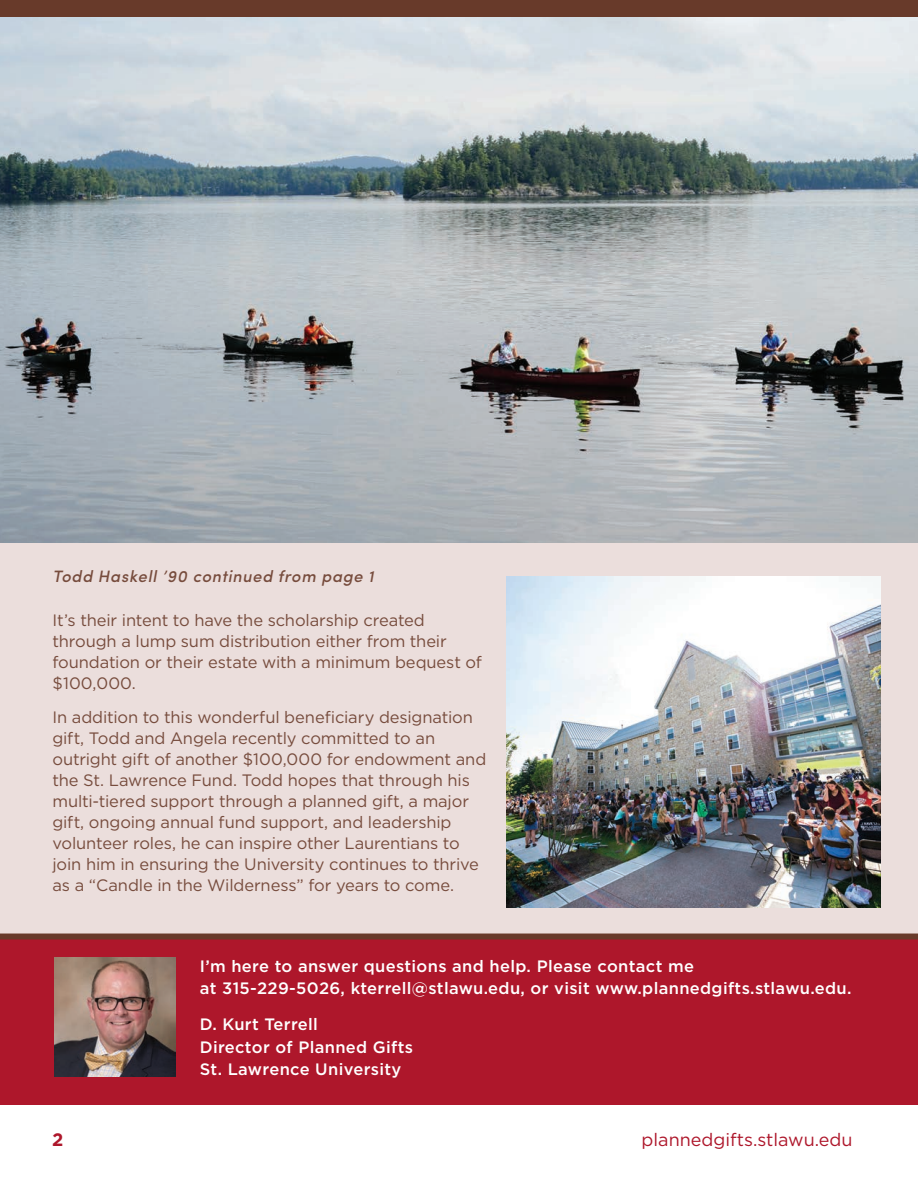
<style>
.page{position:relative;width:918px;height:1188px;background:#fff}
.page>*{position:absolute;margin:0;border:0;box-sizing:border-box;transform-origin:0 0}
.PAGE_FOOTER__gotham{font:18px "Gotham";color:#ae172b}
.PAGE_NUMBER__gotham{font:700 18px "Gotham";color:#ae172b}
.BODY_TEXT__gotham{font:16.5px/21px "Gotham";letter-spacing:-.01em;color:#774c3d}
.CONTACT_INFO__gotham{font:500 16.5px "Gotham";letter-spacing:.02em;color:#fff}
.BODY_TEXT__gotham-2{font:italic 500 16.5px "Sofia Pro";letter-spacing:.045em;color:#774c3d}
</style>
<div class="page">
<div style="left:0;top:499px;width:918px;height:451px;background:#ebdedc"></div>
<div style="left:0;top:937px;width:918px;height:168px;background:#ae172b"></div>
<div style="left:0;top:934px;width:918px;height:6px;background:#683a2a"></div>
<img style="left:0;top:17px;width:918px;height:525px">
<div style="left:0;top:0;width:918px;height:17px;background:#683a2a"></div>
<img style="left:507px;top:576px;width:373px;height:332px">
<img style="left:54px;top:958px;width:121px;height:118px">
<p class="BODY_TEXT__gotham-2" style="left:52px;top:564px;width:323px">Todd Haskell ’90 continued from page 1</p>
<p class="BODY_TEXT__gotham" style="left:52px;top:609px;width:431px">It’s their intent to have the scholarship created through a lump sum distribution either from their foundation or their estate with a minimum bequest of $100,000.</p>
<p class="BODY_TEXT__gotham" style="left:52px;top:707px;width:435px">In addition to this wonderful beneficiary designation gift, Todd and Angela recently committed to an outright gift of another $100,000 for endowment and the St. Lawrence Fund. Todd hopes that through his multi-tiered support through a planned gift, a major gift, ongoing annual fund support, and leadership volunteer roles, he can inspire other Laurentians to join him in ensuring the University continues to thrive as a “Candle in the Wilderness” for years to come.</p>
<p class="CONTACT_INFO__gotham" style="left:200px;top:955px;width:496px">I’m here to answer questions and help. Please contact me</p>
<p class="CONTACT_INFO__gotham" style="left:200px;top:978px;width:653px">at 315-229-5026, kterrell@stlawu.edu, or visit www.plannedgifts.stlawu.edu.</p>
<p class="CONTACT_INFO__gotham" style="left:200px;top:1014px;width:120px">D. Kurt Terrell</p>
<p class="CONTACT_INFO__gotham" style="left:200px;top:1036px;width:215px">Director of Planned Gifts</p>
<p class="CONTACT_INFO__gotham" style="left:200px;top:1059px;width:203px">St. Lawrence University</p>
<p class="PAGE_NUMBER__gotham" style="left:52px;top:1128px;width:13px">2</p>
<p class="PAGE_FOOTER__gotham" style="left:642px;top:1128px;width:212px">plannedgifts.stlawu.edu</p>
</div>
